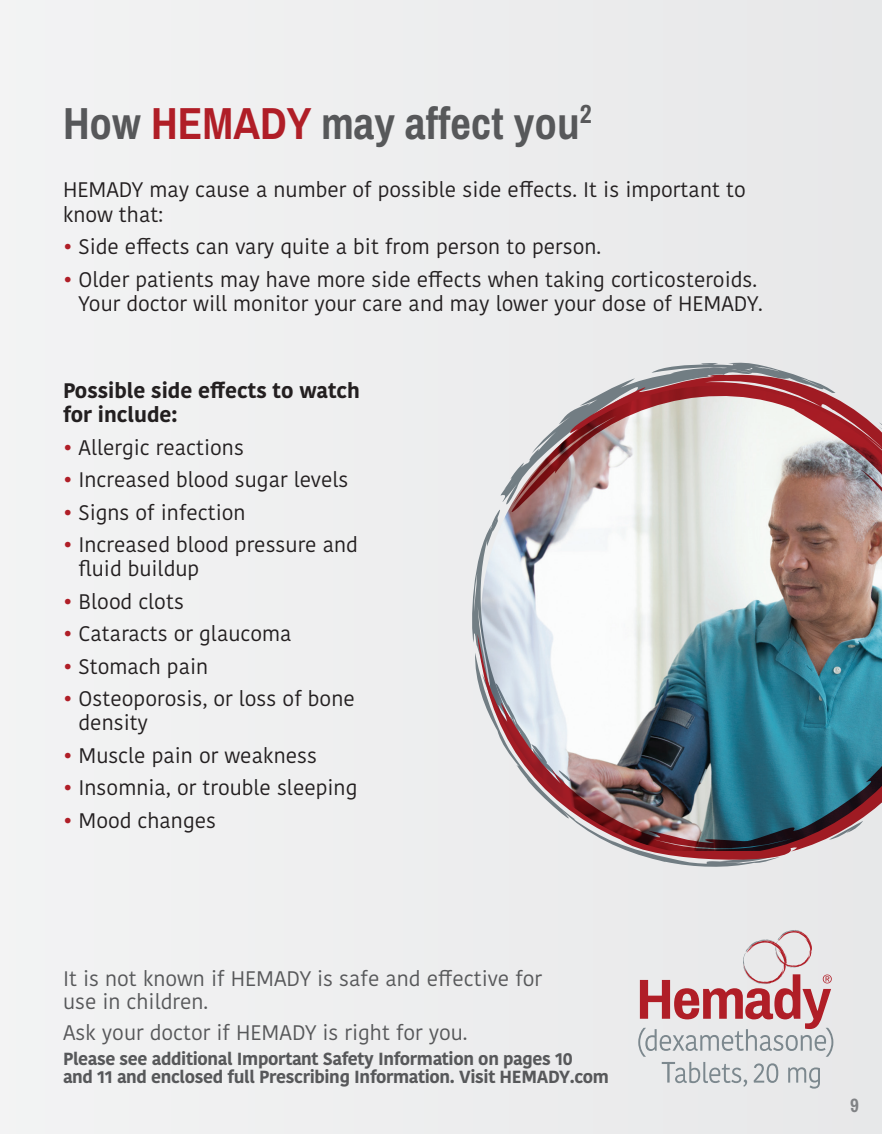
<style>
.page{position:relative;width:882px;height:1134px;background:#eeeff0}
.page>*{position:absolute;margin:0;border:0;box-sizing:border-box;transform-origin:0 0}
.t1{font:700 49px "Pragati Narrow";color:#57585a}
.t2{font:21px/24.5px "Kohinoor Bangla";color:#231f20}
.t3{font:21px/22.8px "Kohinoor Bangla";color:#57585a}
.t4{font:700 21px/24.5px "Kohinoor Bangla";color:#231f20}
.t5{font:700 21px "Pragati Narrow";color:#808285}
.t6{font:700 17.5px/17.5px "Kohinoor Bangla";letter-spacing:-.02em;color:#57585a}
.s1{color:#b01e27}
</style>
<div class="page">
<svg style="left:472px;top:568px;width:5px;height:78px"></svg>
<img style="left:477px;top:364px;width:405px;height:501px">
<svg style="left:638px;top:930px;width:195px;height:159px"></svg>
<p class="t1" style="left:63px;top:94px;width:530px">How <span class="s1">HEMADY</span> may affect you<sup>2</sup></p>
<p class="t2" style="left:63px;top:177px;width:684px">HEMADY may cause a number of possible side effects. It is important to know that:</p>
<p class="t2" style="left:63px;top:234px;width:540px"><span class="s1">•</span> Side effects can vary quite a bit from person to person.</p>
<p class="t2" style="left:63px;top:267px;width:701px;text-align:right"><span class="s1">•</span> Older patients may have more side effects when taking corticosteroids.<br>Your doctor will monitor your care and may lower your dose of HEMADY.</p>
<p class="t4" style="left:63px;top:377px;width:298px">Possible side effects to watch for include:</p>
<p class="t2" style="left:63px;top:435px;width:182px"><span class="s1">•</span> Allergic reactions</p>
<p class="t2" style="left:63px;top:467px;width:287px"><span class="s1">•</span> Increased blood sugar levels</p>
<p class="t2" style="left:63px;top:500px;width:184px"><span class="s1">•</span> Signs of infection</p>
<p class="t2" style="left:79px;top:532px;width:281px;text-indent:-16px"><span class="s1">•</span> Increased blood pressure and fluid buildup</p>
<p class="t2" style="left:63px;top:589px;width:123px"><span class="s1">•</span> Blood clots</p>
<p class="t2" style="left:63px;top:621px;width:230px"><span class="s1">•</span> Cataracts or glaucoma</p>
<p class="t2" style="left:63px;top:654px;width:147px"><span class="s1">•</span> Stomach pain</p>
<p class="t2" style="left:79px;top:686px;width:278px;text-indent:-16px"><span class="s1">•</span> Osteoporosis, or loss of bone density</p>
<p class="t2" style="left:63px;top:743px;width:256px"><span class="s1">•</span> Muscle pain or weakness</p>
<p class="t2" style="left:63px;top:775px;width:296px"><span class="s1">•</span> Insomnia, or trouble sleeping</p>
<p class="t2" style="left:63px;top:808px;width:155px"><span class="s1">•</span> Mood changes</p>
<p class="t3" style="left:63px;top:967px;width:481px">It is not known if HEMADY is safe and effective for use in children.</p>
<p class="t3" style="left:63px;top:1020px;width:406px">Ask your doctor if HEMADY is right for you.</p>
<p class="t6" style="left:63px;top:1050px;width:547px">Please see additional Important Safety Information on pages 10<br>and 11 and enclosed full Prescribing Information. Visit HEMADY.com</p>
<p class="t5" style="left:850px;top:1092px;width:10px">9</p>
</div>
